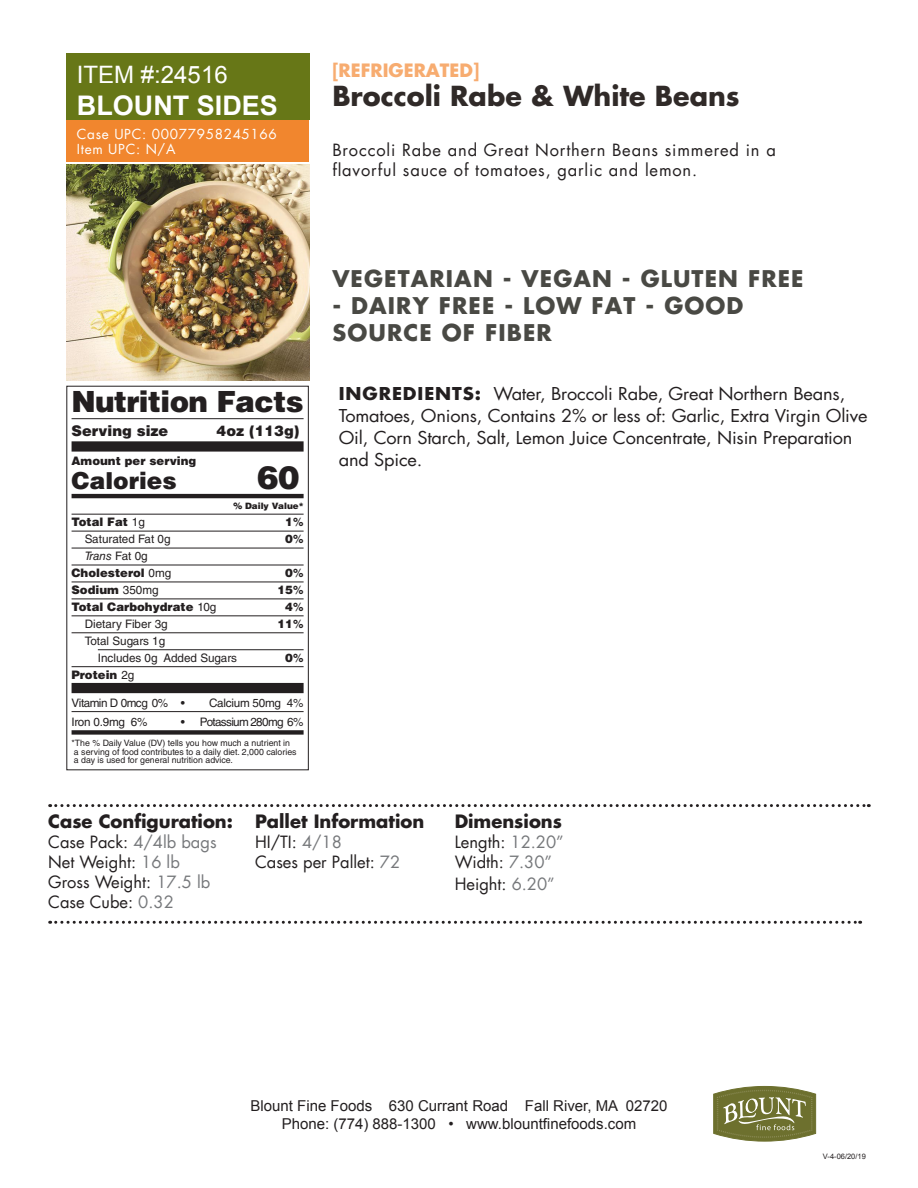
<style>
.page{position:relative;width:918px;height:1188px;background:#fff}
.page>*{position:absolute;margin:0;border:0;box-sizing:border-box;transform-origin:0 0}
.t1{font:900 32.1px "Helvetica LT Std";color:#231f20}
.t2{font:900 29.25px "Helvetica LT Std";letter-spacing:-.02em;color:#231f20}
.t3{font:700 27px "Futura";color:#302a28}
.t4{font:700 27px "Arial";color:#fff}
.t5{font:24px "Arial";color:#fff}
.t6{font:900 23.4px "Helvetica LT Std";color:#231f20}
.t7{font:700 22.5px/27px "Futura";letter-spacing:.05em;color:#494944}
.t8{font:700 18px "Futura";color:#231f20}
.t9{font:700 18px "Futura";color:#f7ac70}
.t10{font:17.4px/21.9px "Futura";letter-spacing:-.01em;color:#231f20;scale:1.05 1}
.t11{font:16.5px/19.8px "Futura";color:#231f20}
.t12{font:16.5px/19.8px "Futura";letter-spacing:.05em;color:#231f20}
.t13{font:15px/18px "Arial";color:#231f20;text-align:center}
.t14{font:900 14.55px "Helvetica LT Std";color:#231f20}
.t15{font:13.5px/15px "Futura";letter-spacing:.05em;color:#fff}
.t16{font:900 11.7px/17px "Helvetica LT Std";color:#231f20}
.t17{font:11.7px/17px "Helvetica LT Std";color:#231f20}
.t18{font:11.7px "Helvetica LT Std";letter-spacing:-.02em;color:#231f20}
.t19{font:11.7px "Helvetica LT Std";letter-spacing:-.055em;color:#231f20}
.t20{font:11.7px "Helvetica LT Std";letter-spacing:-.04em;color:#231f20}
.t21{font:8.7px/8.7px "Helvetica LT Std";color:#231f20}
.t22{font:900 8.7px "Helvetica LT Std";color:#231f20}
.t23{font:7.5px "Arial";color:#231f20}
.s1{font-weight:400}
.s2{font-weight:700}
.s3{font-weight:400;font-style:italic}
.s4{color:#76787b}
</style>
<div class="page">
<div style="left:66px;top:54px;width:243px;height:66px;background:#677717"></div>
<img style="left:66px;top:164px;width:243px;height:216px">
<svg style="left:713px;top:1086px;width:103px;height:55px;background:#898c57"></svg>
<div style="left:66px;top:120px;width:243px;height:41px;background:#f1862e"></div>
<svg style="left:50px;top:804px;width:819px;height:3px"></svg>
<svg style="left:50px;top:921px;width:811px;height:3px"></svg>
<hr style="left:72px;top:418px;width:232px;height:1px;background:#231f20">
<div style="left:72px;top:441px;width:232px;height:11px;background:#231f20"></div>
<hr style="left:72px;top:494px;width:232px;height:4px;background:#231f20">
<hr style="left:72px;top:514px;width:232px;height:1px;background:#231f20">
<hr style="left:72px;top:531px;width:232px;height:1px;background:#231f20">
<hr style="left:72px;top:548px;width:232px;height:1px;background:#231f20">
<hr style="left:72px;top:565px;width:232px;height:1px;background:#231f20">
<hr style="left:72px;top:582px;width:232px;height:1px;background:#231f20">
<hr style="left:72px;top:599px;width:232px;height:1px;background:#231f20">
<hr style="left:72px;top:616px;width:232px;height:1px;background:#231f20">
<hr style="left:72px;top:633px;width:232px;height:1px;background:#231f20">
<hr style="left:98px;top:649px;width:206px;height:1px;background:#231f20">
<hr style="left:72px;top:666px;width:232px;height:1px;background:#231f20">
<div style="left:72px;top:683px;width:232px;height:10px;background:#231f20"></div>
<hr style="left:72px;top:711px;width:232px;height:1px;background:#231f20">
<div style="left:72px;top:730px;width:232px;height:5px;background:#231f20"></div>
<div style="left:66px;top:386px;width:243px;height:384px;border:1px solid #231f20"></div>
<h3 class="t5" style="left:77px;top:59px;width:152px">ITEM #:24516</h3>
<h3 class="t4" style="left:77px;top:87px;width:203px">BLOUNT SIDES</h3>
<p class="t15" style="left:77px;top:126px;width:202px">Case UPC: 00077958245166<br>Item UPC: N/A</p>
<p class="t9" style="left:332px;top:57px;width:148px">[REFRIGERATED]</p>
<h3 class="t3" style="left:332px;top:77px;width:409px">Broccoli Rabe &amp; White Beans</h3>
<p class="t12" style="left:332px;top:140px;width:445px">Broccoli Rabe and Great Northern Beans simmered in a flavorful sauce of tomatoes, garlic and lemon.</p>
<h2 class="t2" style="left:72px;top:382px;width:234px">Nutrition Facts</h2>
<p class="t14" style="left:72px;top:421px;width:98px">Serving size</p>
<p class="t14" style="left:217px;top:421px;width:84px">4oz (113g)</p>
<p class="t16" style="left:72px;top:452px;width:126px">Amount per serving</p>
<h3 class="t6" style="left:72px;top:465px;width:107px">Calories</h3>
<h1 class="t1" style="left:257px;top:456px;width:44px">60</h1>
<p class="t22" style="left:233px;top:500px;width:72px">% Daily Value*</p>
<p class="t16" style="left:72px;top:513px;width:75px">Total Fat <span class="s1">1g</span></p>
<p class="t16" style="left:285px;top:513px;width:20px">1<span class="s2">%</span></p>
<p class="t17" style="left:85px;top:530px;width:87px">Saturated Fat 0g</p>
<p class="t16" style="left:285px;top:530px;width:20px">0<span class="s2">%</span></p>
<p class="t16" style="left:72px;top:547px;width:101px;text-indent:13px"><span class="s3">Trans</span> <span class="s1">Fat 0g<br></span>Cholesterol <span class="s1">0mg</span></p>
<p class="t16" style="left:285px;top:564px;width:20px">0<span class="s2">%</span></p>
<p class="t16" style="left:72px;top:581px;width:89px">Sodium <span class="s1">350mg</span></p>
<p class="t16" style="left:278px;top:581px;width:27px">15<span class="s2">%</span></p>
<p class="t16" style="left:72px;top:598px;width:146px">Total Carbohydrate <span class="s1">10g</span></p>
<p class="t16" style="left:285px;top:598px;width:20px">4<span class="s2">%</span></p>
<p class="t17" style="left:85px;top:615px;width:85px">Dietary Fiber 3g</p>
<p class="t16" style="left:278px;top:615px;width:27px">11<span class="s2">%</span></p>
<p class="t17" style="left:98px;top:632px;width:141px;text-indent:-13px">Total Sugars 1g<br>Includes 0g Added Sugars</p>
<p class="t16" style="left:285px;top:649px;width:20px">0<span class="s2">%</span></p>
<p class="t16" style="left:72px;top:666px;width:64px">Protein <span class="s1">2g</span></p>
<p class="t20" style="left:72px;top:696px;width:115px">Vitamin D 0mcg 0% •</p>
<p class="t18" style="left:209px;top:696px;width:96px">Calcium 50mg 4%</p>
<p class="t18" style="left:72px;top:715px;width:77px">Iron 0.9mg 6%</p>
<p class="t19" style="left:181px;top:715px;width:124px">• Potassium 280mg 6%</p>
<p class="t21" style="left:72px;top:738px;width:227px">*The % Daily Value (DV) tells you how much a nutrient in a serving of food contributes to a daily diet. 2,000 calories a day is used for general nutrition advice.</p>
<p class="t7" style="left:332px;top:264px;width:473px">VEGETARIAN - VEGAN - GLUTEN FREE</p>
<p class="t7" style="left:332px;top:291px;width:413px">- DAIRY FREE - LOW FAT - GOOD<br>SOURCE OF FIBER</p>
<p class="t10" style="left:339px;top:383px;width:505px"><span class="s2">INGREDIENTS:</span> Water, Broccoli Rabe, Great Northern Beans, Tomatoes, Onions, Contains 2% or less of: Garlic, Extra Virgin Olive Oil, Corn Starch, Salt, Lemon Juice Concentrate, Nisin Preparation and Spice.</p>
<p class="t8" style="left:48px;top:809px;width:186px">Case Configuration:</p>
<p class="t11" style="left:48px;top:832px;width:170px">Case Pack: <span class="s4">4/4lb bags<br></span>Net Weight: <span class="s4">16 lb<br></span>Gross Weight: <span class="s4">17.5 lb<br></span>Case Cube: <span class="s4">0.32</span></p>
<p class="t8" style="left:255px;top:809px;width:171px">Pallet Information</p>
<p class="t11" style="left:255px;top:832px;width:147px">HI/TI: <span class="s4">4/18<br></span>Cases per Pallet: <span class="s4">72</span></p>
<p class="t8" style="left:455px;top:809px;width:109px">Dimensions</p>
<p class="t11" style="left:455px;top:832px;width:111px">Length: <span class="s4">12.20”<br></span>Width: <span class="s4">7.30”</span></p>
<p class="t11" style="left:455px;top:873px;width:102px">Height: <span class="s4">6.20”</span></p>
<p class="t13" style="left:251px;top:1097px;width:418px">Blount Fine Foods 630 Currant Road Fall River, MA 02720<br>Phone: (774) 888-1300 • www.blountfinefoods.com</p>
<p class="t23" style="left:823px;top:1151px;width:44px">V-4-06/20/19</p>
</div>
